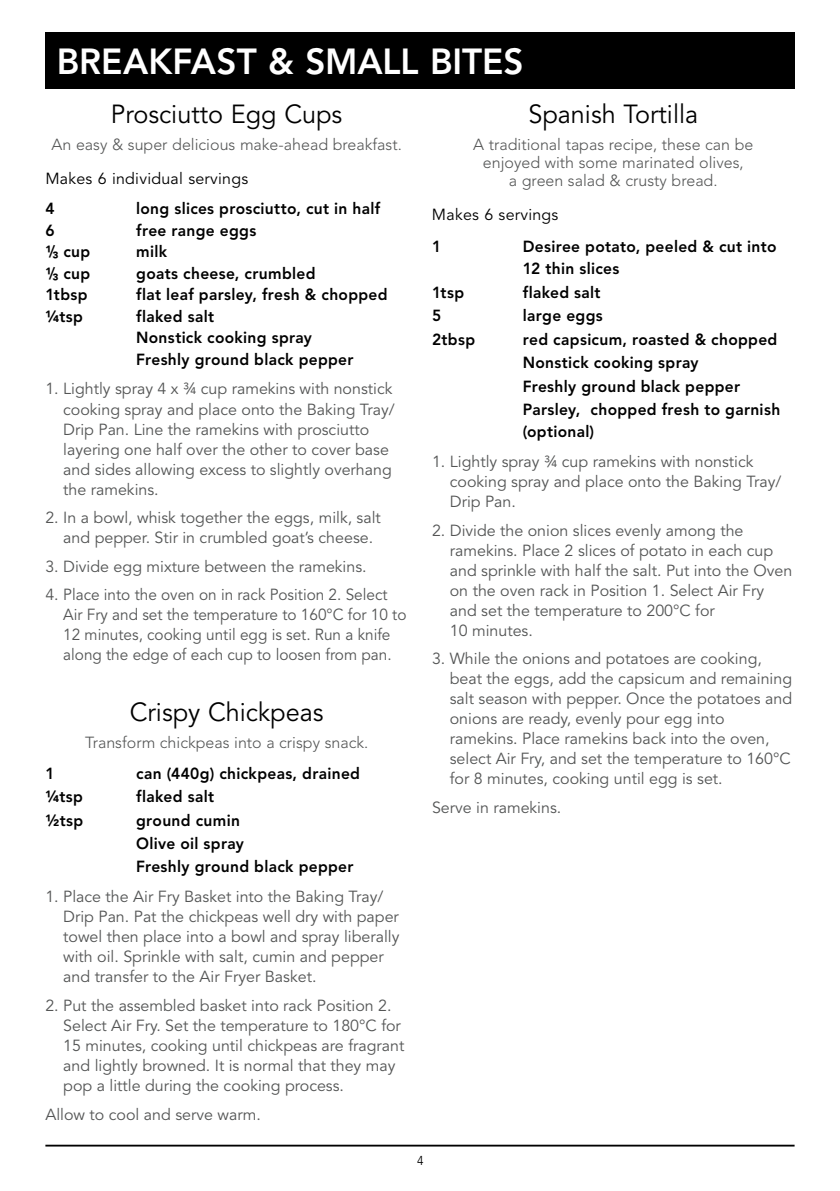
<style>
.page{position:relative;width:840px;height:1191px;background:#fff}
.page>*{position:absolute;margin:0;border:0;box-sizing:border-box;transform-origin:0 0}
.t1{font:800 36px "Avenir LT Std";color:#fff}
.t2{font:26px "Avenir LT Std";color:#000}
.t3{font:16px/20px "Avenir LT Std";color:#545555}
.t4{font:800 16px/23px "Avenir LT Std";letter-spacing:.02em;color:#000}
.t5{font:300 16px/18px "Avenir LT Std";color:#545555;text-align:center}
.t6{font:16px "Avenir LT Std";letter-spacing:.015em;color:#000}
.t7{font:12.8px "Avenir LT Std";color:#000;scale:.9 1}
</style>
<div class="page">
<hr style="left:45px;top:1144px;width:749px;height:2px;background:#000">
<div style="left:45px;top:32px;width:749px;height:57px;background:#000"></div>
<h1 class="t1" style="left:57px;top:40px;width:468px">BREAKFAST &amp; SMALL BITES</h1>
<h2 class="t2" style="left:111px;top:99px;width:233px">Prosciutto Egg Cups</h2>
<p class="t5" style="left:51px;top:136px;width:351px">An easy &amp; super delicious make-ahead breakfast.</p>
<p class="t6" style="left:45px;top:170px;width:204px">Makes 6 individual servings</p>
<p class="t4" style="left:45px;top:197px;width:11px">4</p>
<p class="t4" style="left:136px;top:197px;width:245px">long slices prosciutto, cut in half</p>
<p class="t4" style="left:45px;top:219px;width:11px">6</p>
<p class="t4" style="left:136px;top:219px;width:121px">free range eggs</p>
<p class="t4" style="left:45px;top:240px;width:46px">¹/³ cup</p>
<p class="t4" style="left:136px;top:240px;width:32px">milk</p>
<p class="t4" style="left:45px;top:262px;width:46px">¹/³ cup</p>
<p class="t4" style="left:136px;top:262px;width:181px">goats cheese, crumbled</p>
<p class="t4" style="left:45px;top:283px;width:44px">1tbsp</p>
<p class="t4" style="left:136px;top:283px;width:253px">flat leaf parsley, fresh &amp; chopped</p>
<p class="t4" style="left:45px;top:305px;width:39px">¼tsp</p>
<p class="t4" style="left:136px;top:305px;width:219px;line-height:21.4px">flaked salt<br>Nonstick cooking spray<br>Freshly ground black pepper</p>
<p class="t3" style="left:63px;top:379px;width:333px;text-indent:-18px">1. Lightly spray 4 x ¾ cup ramekins with nonstick cooking spray and place onto the Baking Tray/ Drip Pan. Line the ramekins with prosciutto layering one half over the other to cover base and sides allowing excess to slightly overhang the ramekins.</p>
<p class="t3" style="left:63px;top:508px;width:319px;text-indent:-18px">2. In a bowl, whisk together the eggs, milk, salt and pepper. Stir in crumbled goat’s cheese.</p>
<p class="t3" style="left:45px;top:556px;width:322px">3. Divide egg mixture between the ramekins.</p>
<p class="t3" style="left:63px;top:585px;width:344px;text-indent:-18px">4. Place into the oven on in rack Position 2. Select Air Fry and set the temperature to 160°C for 10 to 12 minutes, cooking until egg is set. Run a knife along the edge of each cup to loosen from pan.</p>
<h2 class="t2" style="left:130px;top:696px;width:195px">Crispy Chickpeas</h2>
<p class="t5" style="left:85px;top:733px;width:285px">Transform chickpeas into a crispy snack.</p>
<p class="t4" style="left:45px;top:761px;width:11px">1</p>
<p class="t4" style="left:136px;top:761px;width:225px">can (440g) chickpeas, drained</p>
<p class="t4" style="left:45px;top:785px;width:39px">1/4tsp</p>
<p class="t4" style="left:136px;top:785px;width:79px">flaked salt</p>
<p class="t4" style="left:45px;top:808px;width:39px">1/2tsp</p>
<p class="t4" style="left:136px;top:808px;width:219px">ground cumin<br>Olive oil spray<br>Freshly ground black pepper</p>
<p class="t3" style="left:63px;top:887px;width:337px;text-indent:-18px">1. Place the Air Fry Basket into the Baking Tray/ Drip Pan. Pat the chickpeas well dry with paper towel then place into a bowl and spray liberally with oil. Sprinkle with salt, cumin and pepper and transfer to the Air Fryer Basket.</p>
<p class="t3" style="left:63px;top:996px;width:342px;text-indent:-18px">2. Put the assembled basket into rack Position 2.<br>Select Air Fry. Set the temperature to 180°C for 15 minutes, cooking until chickpeas are fragrant and lightly browned. It is normal that they may pop a little during the cooking process.</p>
<p class="t3" style="left:45px;top:1104px;width:217px">Allow to cool and serve warm.</p>
<h2 class="t2" style="left:528px;top:99px;width:171px">Spanish Tortilla</h2>
<p class="t5" style="left:473px;top:136px;width:281px">A traditional tapas recipe, these can be enjoyed with some marinated olives,<br>a green salad &amp; crusty bread.</p>
<p class="t6" style="left:432px;top:206px;width:128px">Makes 6 servings</p>
<p class="t4" style="left:432px;top:235px;width:11px">1</p>
<p class="t4" style="left:522px;top:236px;width:255px;line-height:22px">Desiree potato, peeled &amp; cut into<br>12 thin slices</p>
<p class="t4" style="left:432px;top:281px;width:34px">1tsp</p>
<p class="t4" style="left:522px;top:281px;width:79px">flaked salt</p>
<p class="t4" style="left:432px;top:304px;width:11px">5</p>
<p class="t4" style="left:522px;top:304px;width:81px">large eggs</p>
<p class="t4" style="left:432px;top:328px;width:45px">2tbsp</p>
<p class="t4" style="left:522px;top:328px;width:259px">red capsicum, roasted &amp; chopped<br>Nonstick cooking spray<br>Freshly ground black pepper<br>Parsley, chopped fresh to garnish (optional)</p>
<p class="t3" style="left:449px;top:452px;width:333px;text-indent:-18px">1. Lightly spray ¾ cup ramekins with nonstick cooking spray and place onto the Baking Tray/<br>Drip Pan.</p>
<p class="t3" style="left:449px;top:520px;width:344px;text-indent:-18px">2. Divide the onion slices evenly among the ramekins. Place 2 slices of potato in each cup and sprinkle with half the salt. Put into the Oven on the oven rack in Position 1. Select Air Fry and set the temperature to 200°C for<br>10 minutes.</p>
<p class="t3" style="left:449px;top:649px;width:343px;text-indent:-18px">3. While the onions and potatoes are cooking, beat the eggs, add the capsicum and remaining salt season with pepper. Once the potatoes and onions are ready, evenly pour egg into ramekins. Place ramekins back into the oven, select Air Fry, and set the temperature to 160°C for 8 minutes, cooking until egg is set.</p>
<p class="t3" style="left:432px;top:797px;width:131px">Serve in ramekins.</p>
<p class="t7" style="left:417px;top:1153px;width:9px">4</p>
</div>
